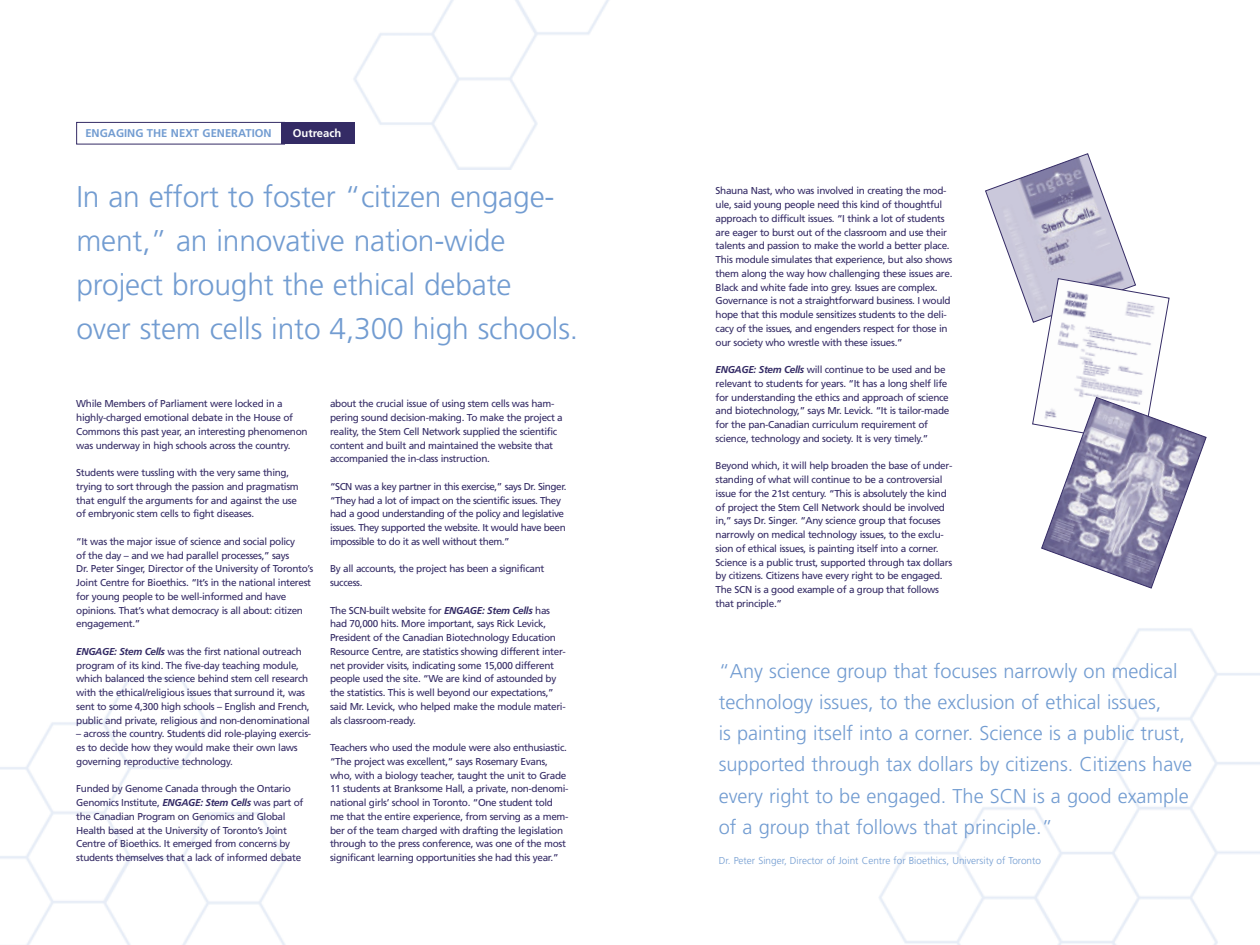
<style>
.page{position:relative;width:1260px;height:945px;background:#fff}
.page>*{position:absolute;margin:0;border:0;box-sizing:border-box;transform-origin:0 0}
.t1{font:300 30px/43.8px "Frutiger";letter-spacing:-.005em;color:#729cd1}
.t2{font:300 20px/31.2px "Frutiger";color:#729cd1}
.t3{font:700 11.25px "Frutiger";color:#729cd1}
.t4{font:700 11.25px "Frutiger";color:#fff}
.t5{font:10px/13.8px "Frutiger";letter-spacing:-.035em;color:#342b65}
.t6{font:300 10px "Frutiger";color:#729cd1}
.s1{font-weight:700;font-style:italic}
</style>
<div class="page">
<img style="left:353px;top:0;width:256px;height:169px">
<img style="left:879px;top:588px;width:381px;height:357px">
<img style="left:0;top:678px;width:287px;height:267px">
<div style="left:281px;top:122px;width:74px;height:22px;background:#342b65"></div>
<div style="left:76px;top:122px;width:209px;height:22px;border:1px solid #342b65"></div>
<svg style="left:985px;top:153px;width:221px;height:435px"></svg>
<p class="t3" style="left:85px;top:128px;width:188px">ENGAGING THE NEXT GENERATION</p>
<p class="t4" style="left:293px;top:128px;width:50px">Outreach</p>
<h1 class="t1" style="left:76px;top:177px;width:503px">In an effort to foster “citizen engage&shy;ment,” an innovative nation-wide project brought the ethical debate<br>over stem cells into 4,300 high schools.</h1>
<p class="t5" style="left:76px;top:398px;width:233px">While Members of Parliament were locked in a highly-charged emotional debate in the House of Commons this past year, an interesting phenomenon was underway in high schools across the country.</p>
<p class="t5" style="left:76px;top:467px;width:224px">Students were tussling with the very same thing, trying to sort through the passion and pragmatism that engulf the arguments for and against the use of embryonic stem cells to fight diseases.</p>
<p class="t5" style="left:76px;top:535px;width:239px">“It was the major issue of science and social policy<br>of the day – and we had parallel processes,” says<br>Dr. Peter Singer, Director of the University of Toronto’s Joint Centre for Bioethics. “It’s in the national interest for young people to be well-informed and have opinions. That’s what democracy is all about: citizen engagement.”</p>
<p class="t5" style="left:76px;top:645px;width:235px"><span class="s1">ENGAGE: Stem Cells</span> was the first national outreach program of its kind. The five-day teaching module, which balanced the science behind stem cell research with the ethical/religious issues that surround it, was sent to some 4,300 high schools – English and French, public and private, religious and non-denominational</p>
<p class="t5" style="left:76px;top:728px;width:237px">– across the country. Students did role-playing exercis&shy;es to decide how they would make their own laws governing reproductive technology.</p>
<p class="t5" style="left:76px;top:783px;width:229px">Funded by Genome Canada through the Ontario Genomics Institute, <span class="s1">ENGAGE: Stem Cells</span> was part of the Canadian Program on Genomics and Global Health based at the University of Toronto’s Joint Centre of Bioethics. It emerged from concerns by students themselves that a lack of informed debate</p>
<p class="t5" style="left:330px;top:398px;width:234px">about the crucial issue of using stem cells was ham&shy;pering sound decision-making. To make the project a reality, the Stem Cell Network supplied the scientific content and built and maintained the website that accompanied the in-class instruction.</p>
<p class="t5" style="left:330px;top:480px;width:238px">“SCN was a key partner in this exercise,” says Dr. Singer. “They had a lot of impact on the scientific issues. They had a good understanding of the policy and legislative issues. They supported the website. It would have been impossible to do it as well without them.”</p>
<p class="t5" style="left:330px;top:563px;width:216px">By all accounts, the project has been a significant success.</p>
<p class="t5" style="left:330px;top:604px;width:237px">The SCN-built website for <span class="s1">ENGAGE: Stem Cells</span> has had 70,000 hits. More important, says Rick Levick, President of the Canadian Biotechnology Education Resource Centre, are statistics showing different inter&shy;net provider visits, indicating some 15,000 different people used the site. “We are kind of astounded by the statistics. This is well beyond our expectations,” said Mr. Levick, who helped make the module materi&shy;als classroom-ready.</p>
<p class="t5" style="left:330px;top:742px;width:240px">Teachers who used the module were also enthusiastic. “The project was excellent,” says Rosemary Evans, who, with a biology teacher, taught the unit to Grade 11 students at Branksome Hall, a private, non-denomi&shy;national girls’ school in Toronto. “One student told me that the entire experience, from serving as a mem&shy;ber of the team charged with drafting the legislation through to the press conference, was one of the most significant learning opportunities she had this year.”</p>
<p class="t5" style="left:716px;top:185px;width:238px">Shauna Nast, who was involved in creating the mod&shy;ule, said young people need this kind of thoughtful approach to difficult issues. “I think a lot of students are eager to burst out of the classroom and use their talents and passion to make the world a better place.<br>This module simulates that experience, but also shows them along the way how challenging these issues are.<br>Black and white fade into grey. Issues are complex.<br>Governance is not a straightforward business. I would hope that this module sensitizes students to the deli&shy;cacy of the issues, and engenders respect for those in our society who wrestle with these issues.”</p>
<p class="t5" style="left:716px;top:364px;width:235px"><span class="s1">ENGAGE: Stem Cells</span> will continue to be used and be relevant to students for years. “It has a long shelf life for understanding the ethics and approach of science and biotechnology,” says Mr. Levick. “It is tailor-made for the pan-Canadian curriculum requirement of science, technology and society. It is very timely.”</p>
<p class="t5" style="left:716px;top:460px;width:238px">Beyond which, it will help broaden the base of under&shy;standing of what will continue to be a controversial issue for the 21st century. “This is absolutely the kind of project the Stem Cell Network should be involved in,” says Dr. Singer. “Any science group that focuses narrowly on medical technology issues, to the exclu&shy;sion of ethical issues, is painting itself into a corner.<br>Science is a public trust, supported through tax dollars by citizens. Citizens have every right to be engaged.<br>The SCN is a good example of a group that follows that principle.”</p>
<p class="t2" style="left:719px;top:656px;width:475px">“Any science group that focuses narrowly on medical technology issues, to the exclusion of ethical issues,<br>is painting itself into a corner. Science is a public trust, supported through tax dollars by citizens. Citizens have every right to be engaged. The SCN is a good example of a group that follows that principle.”</p>
<p class="t6" style="left:719px;top:856px;width:324px">Dr. Peter Singer, Director of Joint Centre for Bioethics, University of Toronto</p>
</div>
